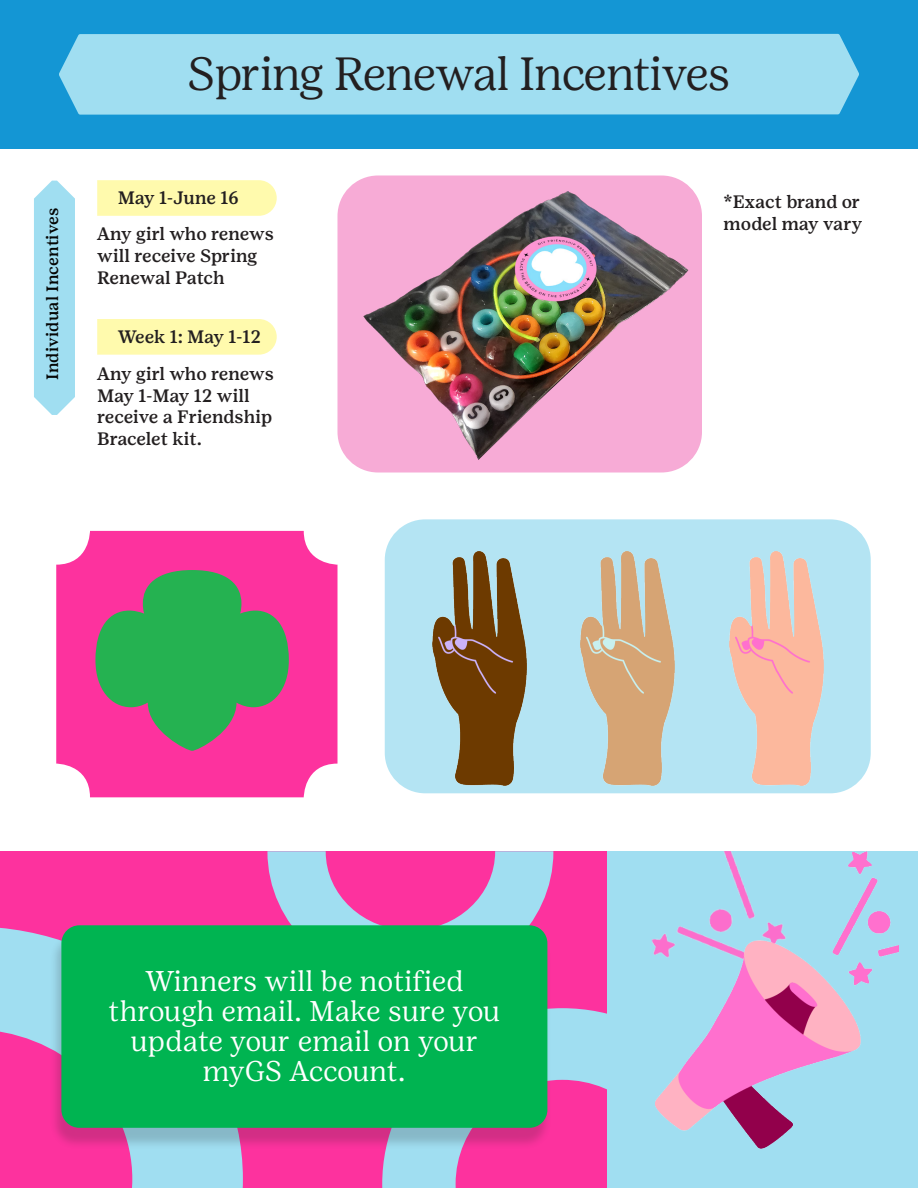
<style>
.page{position:relative;width:918px;height:1188px;background:#fff}
.page>*{position:absolute;margin:0;border:0;box-sizing:border-box;transform-origin:0 0}
.t1{font:300 46.5px "Girl Scout Display";letter-spacing:-.005em;color:#231f20}
.t2{font:300 28.5px/30px "Girl Scout Display";letter-spacing:.02em;color:#fff;text-align:center}
.t3{font:500 18px/21.6px "Girl Scout Text";letter-spacing:-.01em;color:#231f20}
.t4{font:500 16.5px "Girl Scout Text";letter-spacing:.01em;color:#050605}
</style>
<div class="page">
<div style="left:0;top:0;width:918px;height:148px;background:#1496d4"></div>
<div style="left:338px;top:176px;width:364px;height:296px;background:#f7abd6;border-radius:40px"></div>
<img style="left:352px;top:191px;width:337px;height:275px">
<div style="left:59px;top:34px;width:800px;height:81px;background:#a0def1"></div>
<svg style="left:34px;top:181px;width:41px;height:234px;background:#a6e0f1"></svg>
<div style="left:385px;top:519px;width:486px;height:274px;background:#b4e4f3;border-radius:40px"></div>
<div style="left:56px;top:531px;width:282px;height:266px;background:#fd329e;border-radius:34px"></div>
<img style="left:432px;top:552px;width:94px;height:233px">
<img style="left:580px;top:552px;width:95px;height:233px">
<img style="left:729px;top:552px;width:95px;height:233px">
<svg style="left:95px;top:570px;width:194px;height:181px"></svg>
<svg style="left:97px;top:180px;width:180px;height:36px;background:#fffaaf"></svg>
<div style="left:97px;top:319px;width:180px;height:36px;background:#fffaad"></div>
<div style="left:0;top:851px;width:607px;height:337px;background:#fd329e"></div>
<svg style="left:0;top:927px;width:243px;height:261px"></svg>
<svg style="left:267px;top:851px;width:286px;height:80px"></svg>
<svg style="left:382px;top:1008px;width:225px;height:180px"></svg>
<div style="left:49px;top:931px;width:503px;height:220px;background:#231f20;opacity:.2"></div>
<div style="left:61px;top:925px;width:486px;height:203px;background:#00b451;border-radius:18px"></div>
<div style="left:607px;top:851px;width:311px;height:337px;background:#a0def1"></div>
<img style="left:655px;top:851px;width:243px;height:297px">
<p class="t4" style="left:43px;top:380px;width:174px;rotate:-90deg">Individual Incentives</p>
<p class="t1" style="left:188px;top:48px;width:543px">Spring Renewal Incentives</p>
<p class="t3" style="left:118px;top:187px;width:123px">May 1-June 16</p>
<p class="t3" style="left:97px;top:223px;width:178px">Any girl who renews will receive Spring<br>Renewal Patch</p>
<p class="t3" style="left:118px;top:326px;width:145px">Week 1: May 1-12</p>
<p class="t3" style="left:97px;top:363px;width:178px">Any girl who renews<br>May 1-May 12 will receive a Friendship<br>Bracelet kit.</p>
<p class="t3" style="left:724px;top:191px;width:140px">*Exact brand or model may vary</p>
<p class="t2" style="left:109px;top:967px;width:392px">Winners will be notified through email. Make sure you update your email on your myGS Account.</p>
</div>
